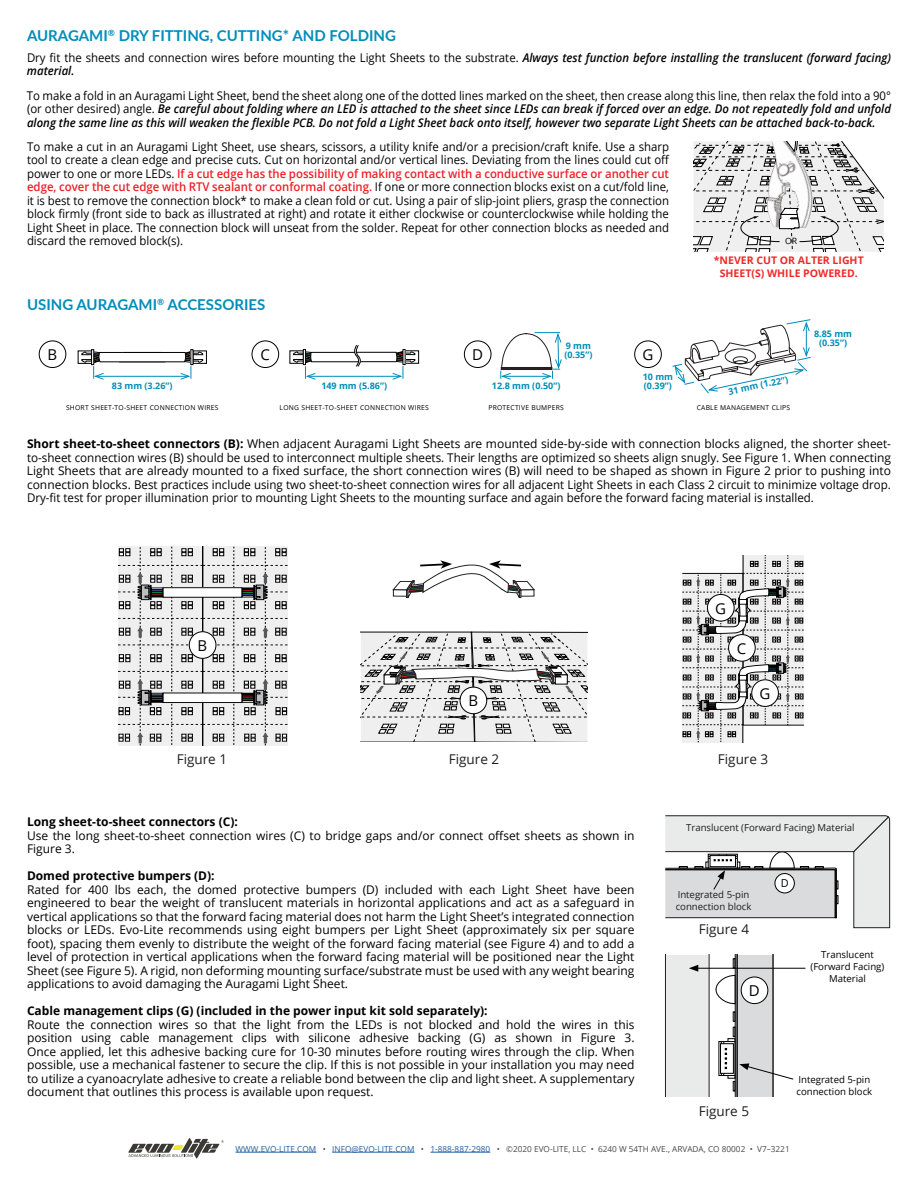
<style>
.page{position:relative;width:918px;height:1188px;background:#fff}
.page>*{position:absolute;margin:0;border:0;box-sizing:border-box;transform-origin:0 0}
.t1{font:700 15px "Lato";color:#018dba}
.t2{font:15px "Open Sans";color:#000}
.t3{font:13.5px "Open Sans";color:#1e1e1e}
.t4{font:12px/13.5px "Open Sans";color:#000;text-align:justify}
.t5{font:12px/13.5px "Open Sans";color:#000;scale:.95 1}
.t6{font:italic 600 12px/13.5px "Open Sans";color:#000;text-align:justify;scale:.95 1}
.t7{font:700 12px "Open Sans";color:#000}
.t8{font:10.95px "Open Sans";color:#000}
.t9{font:700 10.5px/12.6px "Open Sans";color:#ee2a29;text-align:center}
.t10{font:9.6px/12px "Open Sans";color:#1e1e1e}
.t11{font:9.6px/12px "Open Sans";color:#000;text-align:center}
.t12{font:700 9px/9px "Open Sans";color:#018dba}
.t13{font:8.7px "Open Sans";color:#000}
.t14{font:8.25px "Open Sans";color:#4a4a4d}
.t15{font:6.75px "Open Sans";letter-spacing:.035em;color:#000}
.s1{font-weight:600;font-style:italic}
.s2{font-weight:400;font-style:normal}
.s3{font-weight:600;color:#ed2127}
.s4{font-weight:700}
.s5{color:#215e9e}
</style>
<div class="page">
<hr style="left:236px;top:1152px;width:80px;height:1px;background:#215e9e">
<hr style="left:332px;top:1152px;width:82px;height:1px;background:#215e9e">
<hr style="left:430px;top:1152px;width:60px;height:1px;background:#215e9e">
<svg style="left:128px;top:1138px;width:96px;height:21px"></svg>
<svg style="left:118px;top:546px;width:170px;height:200px"></svg>
<svg style="left:361px;top:632px;width:226px;height:110px"></svg>
<svg style="left:693px;top:141px;width:191px;height:111px"></svg>
<svg style="left:682px;top:555px;width:122px;height:188px"></svg>
<div style="left:189px;top:632px;width:27px;height:26px;background:#fff;border-radius:13px"></div>
<div style="left:189px;top:632px;width:27px;height:27px;border:1px solid #000;border-radius:13px"></div>
<div style="left:460px;top:687px;width:27px;height:27px;background:#fff;border-radius:13px"></div>
<div style="left:460px;top:687px;width:27px;height:27px;border:1px solid #000;border-radius:13px"></div>
<div style="left:729px;top:635px;width:26px;height:26px;background:#fff;border-radius:13px"></div>
<div style="left:728px;top:634px;width:27px;height:27px;border:1px solid #000;border-radius:13px"></div>
<svg style="left:665px;top:815px;width:225px;height:113px"></svg>
<div style="left:775px;top:874px;width:19px;height:19px;background:#fff;border-radius:10px"></div>
<div style="left:775px;top:873px;width:20px;height:20px;border:1px solid #000;border-radius:10px"></div>
<div style="left:39px;top:341px;width:27px;height:27px;border:1px solid #000;border-radius:13px"></div>
<div style="left:252px;top:341px;width:27px;height:27px;border:1px solid #000;border-radius:13px"></div>
<div style="left:464px;top:341px;width:27px;height:27px;border:1px solid #000;border-radius:13px"></div>
<div style="left:634px;top:341px;width:28px;height:27px;border:1px solid #000;border-radius:13px"></div>
<svg style="left:393px;top:560px;width:141px;height:39px"></svg>
<div style="left:752px;top:680px;width:26px;height:26px;background:#fff;border-radius:13px"></div>
<div style="left:752px;top:680px;width:27px;height:27px;border:1px solid #000;border-radius:13px"></div>
<div style="left:707px;top:594px;width:27px;height:27px;background:#fff;border-radius:13px"></div>
<div style="left:707px;top:594px;width:27px;height:27px;border:1px solid #000;border-radius:13px"></div>
<svg style="left:716px;top:955px;width:78px;height:141px"></svg>
<div style="left:741px;top:977px;width:27px;height:27px;background:#fff;border-radius:13px"></div>
<div style="left:741px;top:977px;width:27px;height:27px;border:1px solid #000;border-radius:13px"></div>
<hr style="left:696px;top:968px;width:109px;height:1px;background:#000">
<div style="left:665px;top:955px;width:44px;height:141px;background:#e9eaea"></div>
<svg style="left:672px;top:319px;width:139px;height:75px"></svg>
<div style="left:193px;top:351px;width:14px;height:13px;border:1px solid #000"></div>
<div style="left:405px;top:351px;width:14px;height:12px;border:1px solid #000"></div>
<svg style="left:81px;top:349px;width:122px;height:31px"></svg>
<svg style="left:293px;top:345px;width:122px;height:35px"></svg>
<svg style="left:501px;top:332px;width:61px;height:48px"></svg>
<p class="t1" style="left:27px;top:25px;width:371px">AURAGAMI<sup>®</sup> DRY FITTING, CUTTING* AND FOLDING</p>
<p class="t5" style="left:27px;top:50px;width:911px">Dry fit the sheets and connection wires before mounting the Light Sheets to the substrate. <span class="s1">Always test function before installing the translucent (forward facing) material.</span></p>
<p class="t6" style="left:27px;top:88px;width:911px"><span class="s2">To make a fold in an Auragami Light Sheet, bend the sheet along one of the dotted lines marked on the sheet, then crease along this line, then relax the fold into a 90° (or other desired) angle.</span> Be careful about folding where an LED is attached to the sheet since LEDs can break if forced over an edge. Do not repeatedly fold and unfold along the same line as this will weaken the flexible PCB. Do not fold a Light Sheet back onto itself, however two separate Light Sheets can be attached back-to-back.</p>
<p class="t5" style="left:27px;top:139px;width:678px;text-align:justify">To make a cut in an Auragami Light Sheet, use shears, scissors, a utility knife and/or a precision/craft knife. Use a sharp tool to create a clean edge and precise cuts. Cut on horizontal and/or vertical lines. Deviating from the lines could cut off power to one or more LEDs. <span class="s3">If a cut edge has the possibility of making contact with a conductive surface or another cut edge, cover the cut edge with RTV sealant or conformal coating.</span> If one or more connection blocks exist on a cut/fold line, it is best to remove the connection block* to make a clean fold or cut. Using a pair of slip-joint pliers, grasp the connection block firmly (front side to back as illustrated at right) and rotate it either clockwise or counterclockwise while holding the Light Sheet in place. The connection block will unseat from the solder. Repeat for other connection blocks as needed and discard the removed block(s).</p>
<p class="t13" style="left:785px;top:235px;width:14px">OR</p>
<p class="t9" style="left:714px;top:254px;width:151px">*NEVER CUT OR ALTER LIGHT<br>SHEET(S) WHILE POWERED.</p>
<p class="t1" style="left:27px;top:294px;width:240px">USING AURAGAMI<sup>®</sup> ACCESSORIES</p>
<p class="t12" style="left:564px;top:341px;width:30px">9 mm (0.35”)</p>
<p class="t2" style="left:47px;top:344px;width:11px">B</p>
<p class="t2" style="left:260px;top:344px;width:11px">C</p>
<p class="t2" style="left:472px;top:344px;width:12px">D</p>
<p class="t2" style="left:642px;top:344px;width:12px">G</p>
<p class="t12" style="left:643px;top:372px;width:32px">10 mm (0.39”)</p>
<p class="t12" style="left:112px;top:381px;width:62px">83 mm (3.26”)</p>
<p class="t12" style="left:321px;top:381px;width:67px">149 mm (5.86”)</p>
<p class="t12" style="left:492px;top:381px;width:70px">12.8 mm (0.50”)</p>
<p class="t12" style="left:728px;top:387px;width:62px;rotate:-12deg">31 mm (1.22”)</p>
<p class="t15" style="left:66px;top:403px;width:154px">SHORT SHEET-TO-SHEET CONNECTION WIRES</p>
<p class="t15" style="left:280px;top:403px;width:151px">LONG SHEET-TO-SHEET CONNECTION WIRES</p>
<p class="t15" style="left:488px;top:403px;width:77px">PROTECTIVE BUMPERS</p>
<p class="t15" style="left:697px;top:403px;width:95px">CABLE MANAGEMENT CLIPS</p>
<p class="t12" style="left:814px;top:329px;width:39px;text-align:center">8.85 mm (0.35”)</p>
<p class="t4" style="left:27px;top:437px;width:866px"><span class="s4">Short sheet-to-sheet connectors (B):</span> When adjacent Auragami Light Sheets are mounted side-by-side with connection blocks aligned, the shorter sheet&shy;to-sheet connection wires (B) should be used to interconnect multiple sheets. Their lengths are optimized so sheets align snugly. See Figure 1. When connecting Light Sheets that are already mounted to a fixed surface, the short connection wires (B) will need to be shaped as shown in Figure 2 prior to pushing into connection blocks. Best practices include using two sheet-to-sheet connection wires for all adjacent Light Sheets in each Class 2 circuit to minimize voltage drop.<br>Dry-fit test for proper illumination prior to mounting Light Sheets to the mounting surface and again before the forward facing material is installed.</p>
<p class="t2" style="left:198px;top:635px;width:11px">B</p>
<p class="t2" style="left:468px;top:690px;width:11px">B</p>
<p class="t2" style="left:715px;top:598px;width:12px">G</p>
<p class="t2" style="left:737px;top:638px;width:11px">C</p>
<p class="t2" style="left:759px;top:683px;width:12px">G</p>
<p class="t3" style="left:177px;top:750px;width:52px">Figure 1</p>
<p class="t3" style="left:449px;top:750px;width:52px">Figure 2</p>
<p class="t3" style="left:718px;top:750px;width:52px">Figure 3</p>
<p class="t7" style="left:27px;top:813px;width:212px">Long sheet-to-sheet connectors (C):</p>
<p class="t4" style="left:27px;top:828px;width:609px">Use the long sheet-to-sheet connection wires (C) to bridge gaps and/or connect offset sheets as shown in<br>Figure 3.</p>
<p class="t7" style="left:27px;top:867px;width:189px">Domed protective bumpers (D):</p>
<p class="t4" style="left:27px;top:882px;width:609px">Rated for 400 lbs each, the domed protective bumpers (D) included with each Light Sheet have been engineered to bear the weight of translucent materials in horizontal applications and act as a safeguard in vertical applications so that the forward facing material does not harm the Light Sheet’s integrated connection blocks or LEDs. Evo-Lite recommends using eight bumpers per Light Sheet (approximately six per square foot), spacing them evenly to distribute the weight of the forward facing material (see Figure 4) and to add a level of protection in vertical applications when the forward facing material will be positioned near the Light Sheet (see Figure 5). A rigid, non deforming mounting surface/substrate must be used with any weight bearing applications to avoid damaging the Auragami Light Sheet.</p>
<p class="t7" style="left:27px;top:1002px;width:462px">Cable management clips (G) (included in the power input kit sold separately):</p>
<p class="t4" style="left:27px;top:1017px;width:609px">Route the connection wires so that the light from the LEDs is not blocked and hold the wires in this position using cable management clips with silicone adhesive backing (G) as shown in Figure 3.<br>Once applied, let this adhesive backing cure for 10-30 minutes before routing wires through the clip. When possible, use a mechanical fastener to secure the clip. If this is not possible in your installation you may need to utilize a cyanoacrylate adhesive to create a reliable bond between the clip and light sheet. A supplementary document that outlines this process is available upon request.</p>
<p class="t10" style="left:686px;top:821px;width:170px">Translucent (Forward Facing) Material</p>
<p class="t10" style="left:676px;top:888px;width:77px">Integrated 5-pin connection block</p>
<p class="t3" style="left:699px;top:920px;width:52px">Figure 4</p>
<p class="t2" style="left:749px;top:980px;width:12px">D</p>
<p class="t8" style="left:781px;top:876px;width:9px">D</p>
<p class="t11" style="left:811px;top:948px;width:75px">Translucent (Forward Facing)<br>Material</p>
<p class="t3" style="left:699px;top:1102px;width:52px">Figure 5</p>
<p class="t11" style="left:796px;top:1073px;width:77px;text-align:left">Integrated 5-pin connection block</p>
<p class="t14" style="left:236px;top:1143px;width:556px"><span class="s5">WWW.EVO-LITE.COM</span> • <span class="s5">INFO@EVO-LITE.COM</span> • <span class="s5">1-888-887-2980</span> • ©2020 EVO-LITE, LLC • 6240 W 54TH AVE., ARVADA, CO 80002 • V7–3221</p>
</div>
